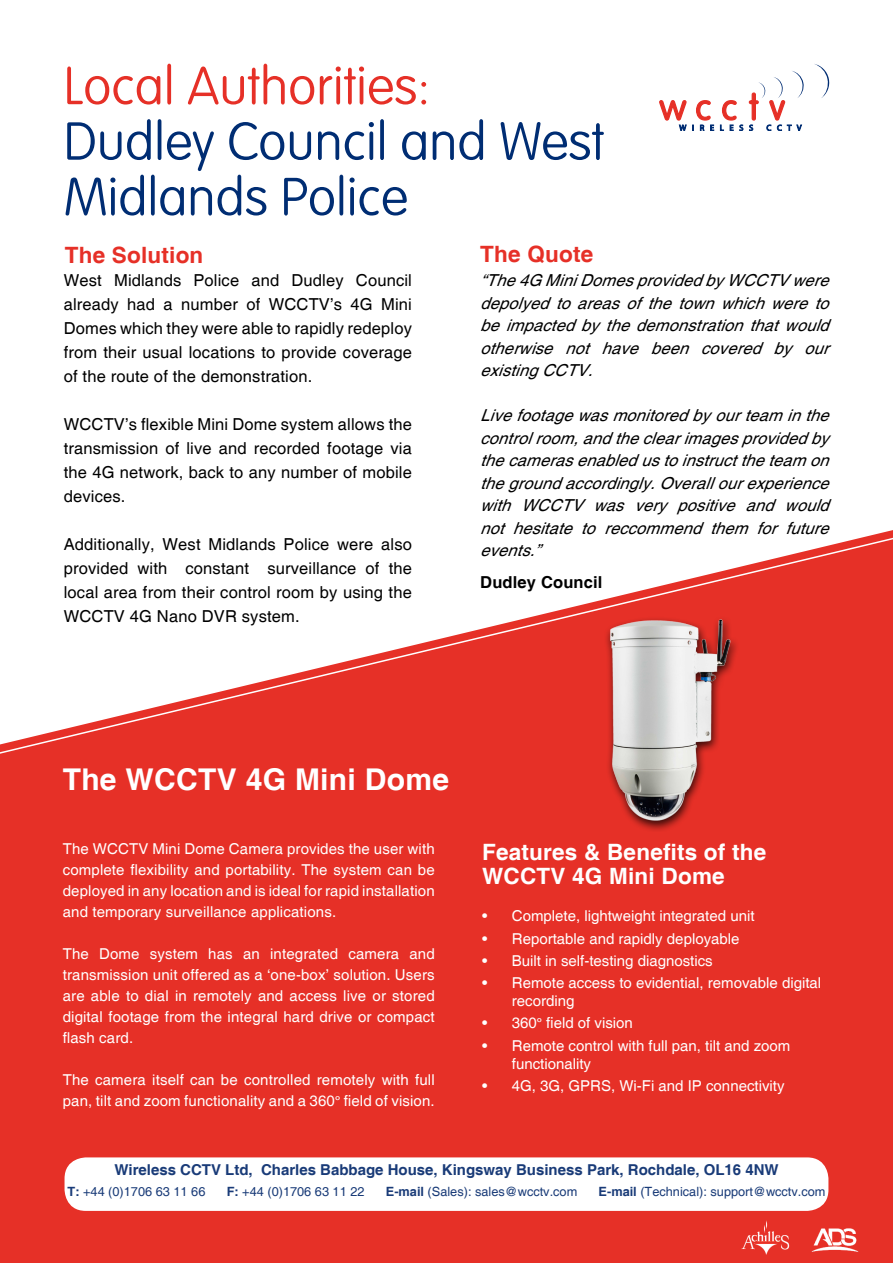
<style>
.page{position:relative;width:893px;height:1263px;background:#fff}
.page>*{position:absolute;margin:0;border:0;box-sizing:border-box;transform-origin:0 0}
.t1{font:100 52.5px/55.5px "VAG Rounded Std";color:#002d73}
.t2{font:100 52.5px "VAG Rounded Std";color:#e63027}
.t3{font:700 30px "Helvetica";letter-spacing:.01em;color:#fff}
.t4{font:700 22.5px/24px "Helvetica";letter-spacing:.01em;color:#fff}
.t5{font:700 22.5px "Helvetica";letter-spacing:.01em;color:#e63027}
.t6{font:16.5px/24px "Helvetica";letter-spacing:.01em;color:#000;text-align:justify}
.t7{font:italic 16.5px/22.5px "Helvetica";color:#000;text-align:justify}
.t8{font:700 16.5px "Helvetica";letter-spacing:.01em;color:#000}
.t9{font:15px/21px "Helvetica";color:#fff}
.t10{font:700 15px "Helvetica";color:#193b78}
.t11{font:12.75px "Helvetica";color:#193b78}
.s1{font-family:"Minion Pro"}
.s2{font-weight:700}
</style>
<div class="page">
<div style="left:0;top:758px;width:893px;height:505px;background:#e63027"></div>
<svg style="left:659px;top:100px;width:55px;height:31px"></svg>
<svg style="left:814px;top:64px;width:15px;height:34px"></svg>
<svg style="left:720px;top:71px;width:84px;height:60px"></svg>
<div style="left:65px;top:1157px;width:763px;height:54px;background:#fff;border-radius:21px"></div>
<svg style="left:0;top:530px;width:893px;height:228px"></svg>
<img style="left:557px;top:600px;width:197px;height:232px">
<img style="left:741px;top:1220px;width:51px;height:36px">
<img style="left:810px;top:1220px;width:56px;height:36px">
<h1 class="t2" style="left:64px;top:56px;width:368px">Local Authorities:</h1>
<h1 class="t1" style="left:64px;top:115px;width:542px">Dudley Council and West<br>Midlands Police</h1>
<h3 class="t5" style="left:65px;top:241px;width:140px">The Solution</h3>
<h3 class="t5" style="left:480px;top:240px;width:115px">The Quote</h3>
<p class="t6" style="left:64px;top:269px;width:350px">West Midlands Police and Dudley Council already had a number of WCCTV’s 4G Mini Domes which they were able to rapidly redeploy from their usual locations to provide coverage of the route of the demonstration.</p>
<p class="t6" style="left:64px;top:413px;width:350px">WCCTV’s flexible Mini Dome system allows the transmission of live and recorded footage via the 4G network, back to any number of mobile devices.</p>
<p class="t6" style="left:64px;top:533px;width:350px">Additionally, West Midlands Police were also provided with constant surveillance of the local area from their control room by using the WCCTV 4G Nano DVR system.</p>
<p class="t7" style="left:480px;top:270px;width:357px">“The4GMiniDomesprovidedbyWCCTVwere depolyedtoareasofthetownwhichwereto beimpactedbythedemonstrationthatwould otherwise not have been covered by our existingCCTV.</p>
<p class="t7" style="left:480px;top:405px;width:357px">Livefootagewasmonitoredbyourteam inthe controlroom,andtheclearimagesprovidedby thecamerasenabledustoinstructtheteam on thegroundaccordingly.Overallourexperience with WCCTV was very positive and would not hesitate to reccommend them for future events.”</p>
<p class="t8" style="left:480px;top:572px;width:124px">Dudley Council</p>
<h2 class="t3" style="left:63px;top:761px;width:388px">The WCCTV 4G Mini Dome</h2>
<p class="t9" style="left:63px;top:839px;width:374px;text-align:justify">The WCCTV Mini Dome Camera provides the user with complete flexibility and portability. The system can be deployed in any location and is ideal for rapid installation and temporary surveillance applications.</p>
<p class="t9" style="left:63px;top:944px;width:374px;text-align:justify">The Dome system has an integrated camera and transmission unit offered as a ‘one-box’ solution. Users are able to dial in remotely and access live or stored digital footage from the integral hard drive or compact flash card.</p>
<p class="t9" style="left:63px;top:1070px;width:374px">The camera itself can be controlled remotely with full pan, tilt and zoom functionality and a 360<span class="s1">°</span> field of vision.</p>
<h3 class="t4" style="left:482px;top:841px;width:286px">Features &amp; Benefits of the<br>WCCTV 4G Mini Dome</h3>
<p class="t9" style="left:482px;top:906px;width:274px">• Complete, lightweight integrated unit</p>
<p class="t9" style="left:482px;top:928px;width:259px">• Reportable and rapidly deployable</p>
<p class="t9" style="left:482px;top:950px;width:232px">• Built in self-testing diagnostics</p>
<p class="t9" style="left:512px;top:974px;width:311px;line-height:18px;text-indent:-30px">• Remote access to evidential, removable digital recording</p>
<p class="t9" style="left:482px;top:1013px;width:152px">• 360<span class="s1">°</span> field of vision</p>
<p class="t9" style="left:512px;top:1037px;width:280px;line-height:18px;text-indent:-30px">• Remote control with full pan, tilt and zoom functionality</p>
<p class="t9" style="left:482px;top:1075px;width:304px">• 4G, 3G, GPRS, Wi-Fi and IP connectivity</p>
<p class="t10" style="left:114px;top:1160px;width:666px">Wireless CCTV Ltd, Charles Babbage House, Kingsway Business Park, Rochdale, OL16 4NW</p>
<p class="t11" style="left:68px;top:1184px;width:139px"><span class="s2">T:</span> +44 (0)1706 63 11 66</p>
<p class="t11" style="left:227px;top:1184px;width:139px"><span class="s2">F:</span> +44 (0)1706 63 11 22</p>
<p class="t11" style="left:386px;top:1184px;width:193px"><span class="s2">E-mail</span> (Sales): sales@wcctv.com</p>
<p class="t11" style="left:599px;top:1184px;width:228px"><span class="s2">E-mail</span> (Technical): support@wcctv.com</p>
</div>
